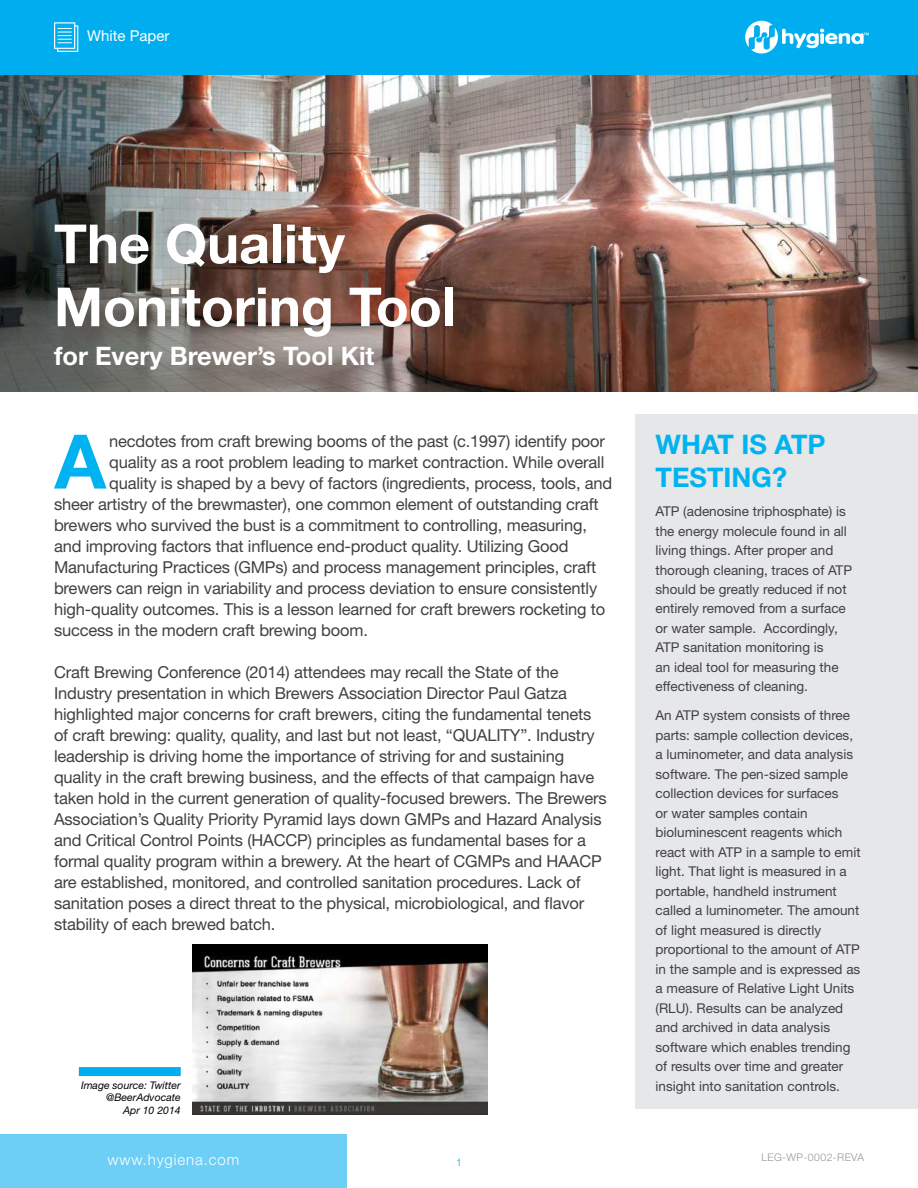
<style>
.page{position:relative;width:918px;height:1188px;background:#fff}
.page>*{position:absolute;margin:0;border:0;box-sizing:border-box;transform-origin:0 0}
.t1{font:700 75.3px "Helvetica Neue LT Pro";color:#00b3f0}
.t2{font:700 54px/63px "Helvetica Neue LT Pro";color:#fff}
.t3{font:700 27px/33px "Helvetica Neue LT Pro";color:#00b3f0}
.t4{font:700 25.5px "Helvetica Neue LT Pro";color:#fff}
.t5{font:16.5px/21px "Helvetica Neue LT Pro";letter-spacing:-.01em;color:#414042}
.t6{font:300 15px "Helvetica Neue LT Pro";letter-spacing:.06em;color:#fff}
.t7{font:15px "Helvetica Neue LT Pro";color:#fff}
.t8{font:13.5px/19.5px "Helvetica Neue LT Pro";color:#414042}
.t9{font:italic 10.5px/12.6px "Helvetica Neue LT Pro";color:#000;text-align:right}
.t10{font:300 10.5px "Helvetica Neue LT Pro";letter-spacing:.04em;color:#939598}
.t11{font:300 10.5px "Helvetica Neue LT Pro";color:#00aeef}
</style>
<div class="page">
<img style="left:0;top:74px;width:918px;height:318px">
<img style="left:192px;top:944px;width:295px;height:170px">
<div style="left:636px;top:414px;width:282px;height:694px;background:#e6e7e8"></div>
<div style="left:79px;top:1067px;width:102px;height:9px;background:#00aeef"></div>
<div style="left:0;top:0;width:918px;height:74px;background:#00aeef"></div>
<svg style="left:745px;top:21px;width:124px;height:33px"></svg>
<svg style="left:54px;top:22px;width:24px;height:30px"></svg>
<div style="left:0;top:1134px;width:347px;height:54px;background:#6dcff6"></div>
<p class="t7" style="left:87px;top:27px;width:84px">White Paper</p>
<h2 class="t2" style="left:54px;top:211px;width:403px">The Quality<br>Monitoring Tool</h2>
<h3 class="t4" style="left:54px;top:340px;width:322px">for Every Brewer’s Tool Kit</h3>
<h1 class="t1" style="left:55px;top:415px;width:53px">A</h1>
<p class="t5" style="left:109px;top:430px;width:497px">necdotes from craft brewing booms of the past (c.1997) identify poor</p>
<p class="t5" style="left:109px;top:451px;width:497px">quality as a root problem leading to market contraction. While overall</p>
<p class="t5" style="left:109px;top:472px;width:505px">quality is shaped by a bevy of factors (ingredients, process, tools, and</p>
<p class="t5" style="left:54px;top:493px;width:546px">sheer artistry of the brewmaster), one common element of outstanding craft</p>
<p class="t5" style="left:54px;top:514px;width:534px">brewers who survived the bust is a commitment to controlling, measuring,</p>
<p class="t5" style="left:54px;top:535px;width:516px">and improving factors that influence end-product quality. Utilizing Good</p>
<p class="t5" style="left:54px;top:556px;width:544px">Manufacturing Practices (GMPs) and process management principles, craft</p>
<p class="t5" style="left:54px;top:577px;width:545px">brewers can reign in variability and process deviation to ensure consistently</p>
<p class="t5" style="left:54px;top:598px;width:553px">high-quality outcomes. This is a lesson learned for craft brewers rocketing to</p>
<p class="t5" style="left:54px;top:619px;width:315px">success in the modern craft brewing boom.</p>
<p class="t5" style="left:54px;top:661px;width:554px">Craft Brewing Conference (2014) attendees may recall the State of the Industry presentation in which Brewers Association Director Paul Gatza highlighted major concerns for craft brewers, citing the fundamental tenets of craft brewing: quality, quality, and last but not least, “QUALITY”. Industry leadership is driving home the importance of striving for and sustaining quality in the craft brewing business, and the effects of that campaign have taken hold in the current generation of quality-focused brewers. The Brewers Association’s Quality Priority Pyramid lays down GMPs and Hazard Analysis and Critical Control Points (HACCP) principles as fundamental bases for a formal quality program within a brewery. At the heart of CGMPs and HAACP are established, monitored, and controlled sanitation procedures. Lack of sanitation poses a direct threat to the physical, microbiological, and flavor stability of each brewed batch.</p>
<p class="t9" style="left:81px;top:1078px;width:101px">Image source: Twitter @BeerAdvocate<br>Apr 10 2014</p>
<p class="t6" style="left:107px;top:1150px;width:133px">www.hygiena.com</p>
<p class="t11" style="left:456px;top:1156px;width:7px">1</p>
<h3 class="t3" style="left:656px;top:427px;width:171px">WHAT IS ATP<br>TESTING?</h3>
<p class="t8" style="left:656px;top:501px;width:198px">ATP (adenosine triphosphate) is the energy molecule found in all living things. After proper and thorough cleaning, traces of ATP should be greatly reduced if not entirely removed from a surface or water sample. Accordingly,<br>ATP sanitation monitoring is<br>an ideal tool for measuring the effectiveness of cleaning.</p>
<p class="t8" style="left:656px;top:706px;width:207px">An ATP system consists of three parts: sample collection devices, a luminometer, and data analysis software. The pen-sized sample collection devices for surfaces<br>or water samples contain bioluminescent reagents which react with ATP in a sample to emit light. That light is measured in a portable, handheld instrument called a luminometer. The amount of light measured is directly proportional to the amount of ATP in the sample and is expressed as a measure of Relative Light Units (RLU). Results can be analyzed and archived in data analysis software which enables trending of results over time and greater insight into sanitation controls.</p>
<p class="t10" style="left:761px;top:1151px;width:104px">LEG-WP-0002-REVA</p>
</div>
